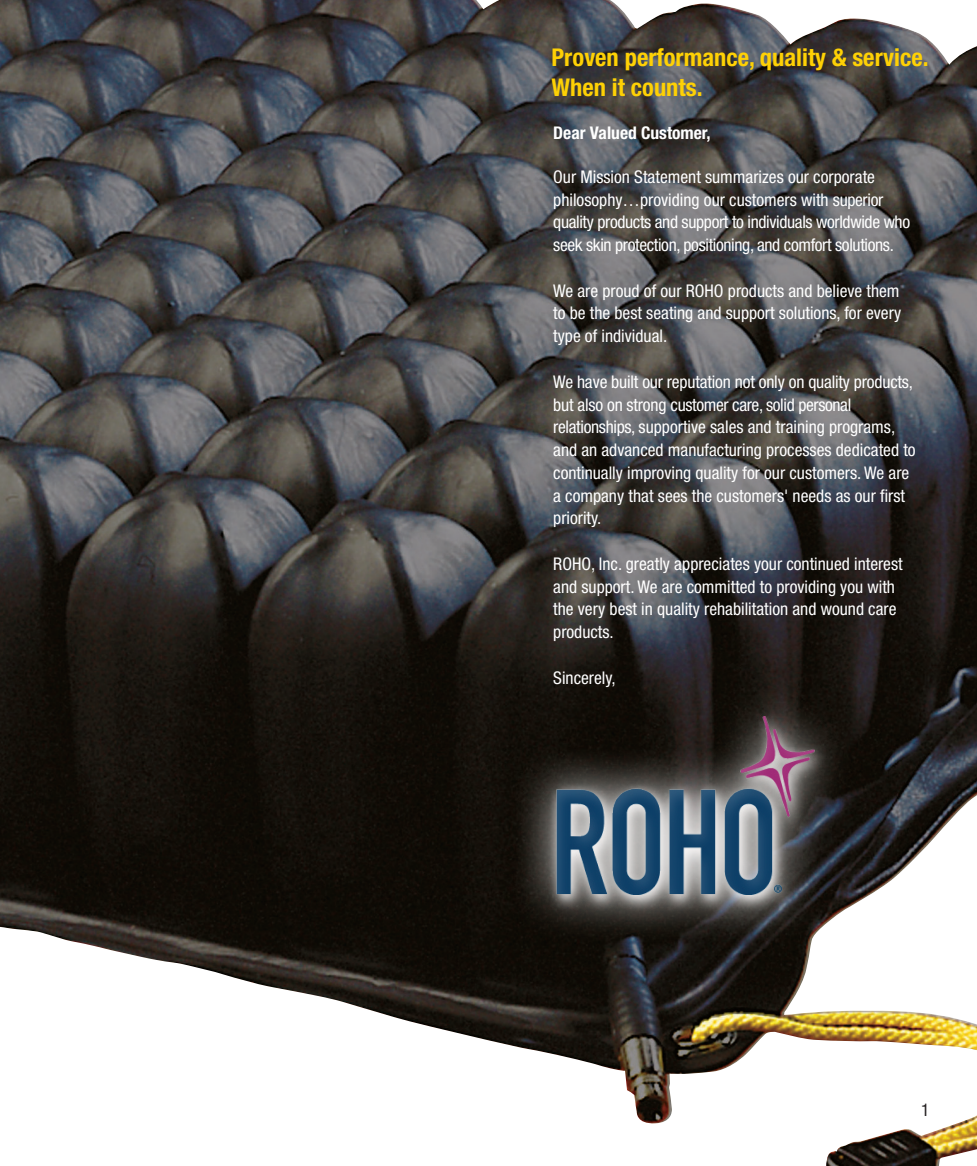
<style>
.page{position:relative;width:977px;height:1166px;background:#fff}
.page>*{position:absolute;margin:0;border:0;box-sizing:border-box;transform-origin:0 0}
.t1{font:700 condensed 24.5px "Helvetica Neue";color:#fed105}
.t2{font:condensed 17.5px/22.8px "Helvetica Neue";color:#fff}
.t3{font:condensed 17.5px/22.8px "Helvetica Neue";letter-spacing:-.02em;color:#fff}
.t4{font:700 condensed 17.5px "Helvetica Neue";color:#fff}
.t5{font:condensed 17.5px "Helvetica Neue";color:#231f20}
</style>
<div class="page">
<img style="left:0;top:0;width:976px;height:1166px">
<div style="left:471px;top:666px;width:411px;height:311px;background:#fff;opacity:.15"></div>
<p class="t1" style="left:551px;top:43px;width:378px">Proven performance, quality &amp; service.</p>
<p class="t1" style="left:551px;top:72px;width:152px">When it counts.</p>
<p class="t4" style="left:553px;top:122px;width:159px">Dear Valued Customer,</p>
<p class="t3" style="left:553px;top:165px;width:358px">Our Mission Statement summarizes our corporate philosophy…providing our customers with superior quality products and support to individuals worldwide who seek skin protection, positioning, and comfort solutions.</p>
<p class="t2" style="left:553px;top:279px;width:349px;text-align:justify">We are proud of our ROHO products and believe them to be the best seating and support solutions, for every type of individual.</p>
<p class="t2" style="left:553px;top:370px;width:364px">We have built our reputation not only on quality products, but also on strong customer care, solid personal relationships, supportive sales and training programs, and an advanced manufacturing processes dedicated to continually improving quality for our customers. We are a company that sees the customers' needs as our first priority.</p>
<p class="t2" style="left:553px;top:552px;width:351px">ROHO, Inc. greatly appreciates your continued interest and support. We are committed to providing you with</p>
<p class="t2" style="left:553px;top:597px;width:345px">the very best in quality rehabilitation and wound care products.</p>
<p class="t2" style="left:553px;top:666px;width:64px">Sincerely,</p>
<p class="t5" style="left:921px;top:1099px;width:10px">1</p>
</div>
